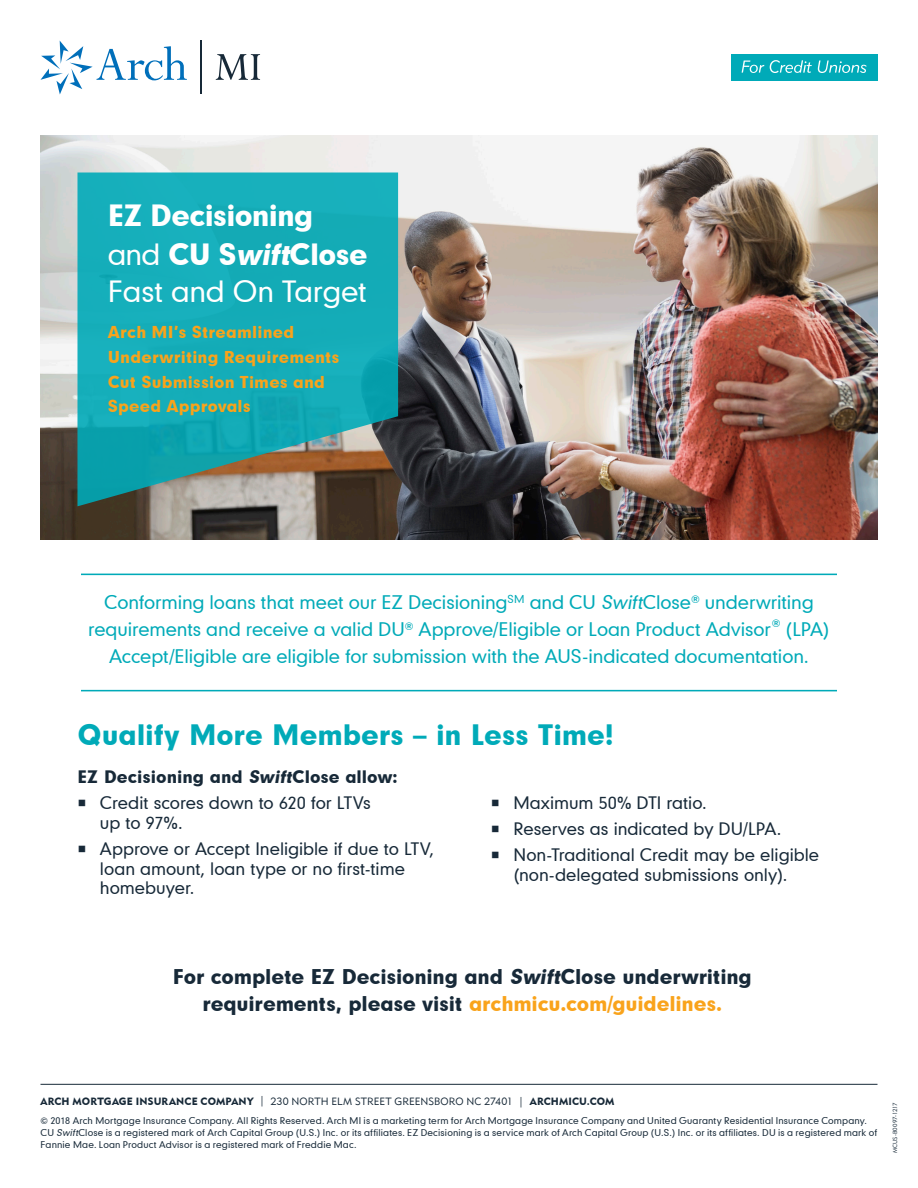
<style>
.page{position:relative;width:918px;height:1188px;background:#fff}
.page>*{position:absolute;margin:0;border:0;box-sizing:border-box;transform-origin:0 0}
.t1{font:28.2px/38.2px "Geometric 706 BT Black B";letter-spacing:-.03em;color:#fff}
.t2{font:27px "Geometric 706 BT Black B";letter-spacing:-.005em;color:#00aab8}
.t3{font:19.5px/27px "Geometric 706 BT Black B";letter-spacing:-.01em;color:#172938;text-align:center}
.t4{font:18px/27px "Geometric 706 BT Medium B";letter-spacing:-.005em;color:#00aab8}
.t5{font:16.5px/19.5px "Geometric 706 BT Medium B";color:#172938}
.t6{font:16.5px "Geometric 706 BT Black B";letter-spacing:-.005em;color:#172938}
.t7{font:15.75px/24.8px "Geometric 706 BT Black B";letter-spacing:.01em;color:#f9a31b}
.t8{font:10.5px "Geometric 415 BT Black A";letter-spacing:.015em;color:#172938}
.t9{font:10.5px "Geometric 706 BT Medium B";color:#00aab8}
.t10{font:9px/12px "Geometric 706 BT Medium B";letter-spacing:.015em;color:#172938}
.t11{font:6px "Geometric 415 BT Lite A";letter-spacing:.01em;color:#172938}
.s1{font-family:"Geometric 706 BT Medium B"}
.s2{font-style:italic}
.s3{color:#f9a31b}
.s4{font-family:"Geometric 415 BT Lite A"}
</style>
<div class="page">
<hr style="left:40px;top:1084px;width:838px;height:1px;background:#172938">
<svg style="left:40px;top:41px;width:147px;height:54px"></svg>
<hr style="left:201px;top:40px;width:1px;height:54px;background:#172938">
<svg style="left:216px;top:54px;width:44px;height:26px"></svg>
<div style="left:731px;top:54px;width:147px;height:27px;background:#00aab8"></div>
<svg style="left:742px;top:61px;width:22px;height:12px"></svg>
<svg style="left:770px;top:60px;width:42px;height:13px"></svg>
<svg style="left:818px;top:61px;width:49px;height:12px"></svg>
<img style="left:40px;top:135px;width:837px;height:405px">
<svg style="left:77px;top:172px;width:321px;height:334px;background:#24a4ac"></svg>
<hr style="left:81px;top:574px;width:756px;height:1px;background:#00aab8">
<hr style="left:81px;top:690px;width:756px;height:1px;background:#00aab8">
<p class="t1" style="left:108px;top:195px;width:261px">EZ Decisioning <span class="s1">and</span> CU S<span class="s2">wift</span>Close<br><span class="s1">Fast and On Target</span></p>
<p class="t7" style="left:108px;top:319px;width:233px">Arch MI’s Streamlined<br>Underwriting Requirements<br>Cut Submission Times and<br>Speed Approvals</p>
<p class="t4" style="left:88px;top:588px;width:727px;text-indent:16px">Conforming loans that meet our EZ Decisioning<sup>SM</sup> and CU <span class="s2">Swift</span>Close<sup>®</sup> underwriting requirements and receive a valid DU<sup>®</sup> Approve/Eligible or Loan Product Advisor</p>
<p class="t9" style="left:772px;top:616px;width:10px">®</p>
<p class="t4" style="left:109px;top:615px;width:722px;text-indent:677px">(LPA)<br>Accept/Eligible are eligible for submission with the AUS-indicated documentation.</p>
<p class="t2" style="left:77px;top:717px;width:538px">Qualify More Members – in Less Time!</p>
<p class="t6" style="left:77px;top:766px;width:322px">EZ Decisioning and <span class="s2">Swift</span>Close allow:</p>
<p class="t5" style="left:100px;top:793px;width:272px">Credit scores down to 620 for LTVs up to 97%.</p>
<p class="t5" style="left:100px;top:839px;width:336px">Approve or Accept Ineligible if due to LTV, loan amount, loan type or no first-time homebuyer.</p>
<p class="t5" style="left:513px;top:792px;width:195px">Maximum 50% DTI ratio.</p>
<p class="t5" style="left:513px;top:819px;width:269px">Reserves as indicated by DU/LPA.</p>
<p class="t5" style="left:513px;top:845px;width:307px">Non-Traditional Credit may be eligible (non-delegated submissions only).</p>
<p class="t3" style="left:173px;top:962px;width:581px">For complete EZ Decisioning and <span class="s2">Swift</span>Close underwriting requirements, please visit <span class="s3">archmicu.com/guidelines.</span></p>
<p class="t8" style="left:40px;top:1095px;width:576px">ARCH MORTGAGE INSURANCE COMPANY <span class="s4">| 230 NORTH ELM STREET GREENSBORO NC 27401 |</span> ARCHMICU.COM</p>
<p class="t10" style="left:40px;top:1114px;width:838px">© 2018 Arch Mortgage Insurance Company. All Rights Reserved. Arch MI is a marketing term for Arch Mortgage Insurance Company and United Guaranty Residential Insurance Company.<br>CU <span class="s2">Swift</span>Close is a registered mark of Arch Capital Group (U.S.) Inc. or its affiliates. EZ Decisioning is a service mark of Arch Capital Group (U.S.) Inc. or its affiliates. DU is a registered mark of<br>Fannie Mae. Loan Product Advisor is a registered mark of Freddie Mac.</p>
<p class="t11" style="left:891px;top:1153px;width:52px;rotate:-90deg">MCUS-B0097-1217</p>
</div>
